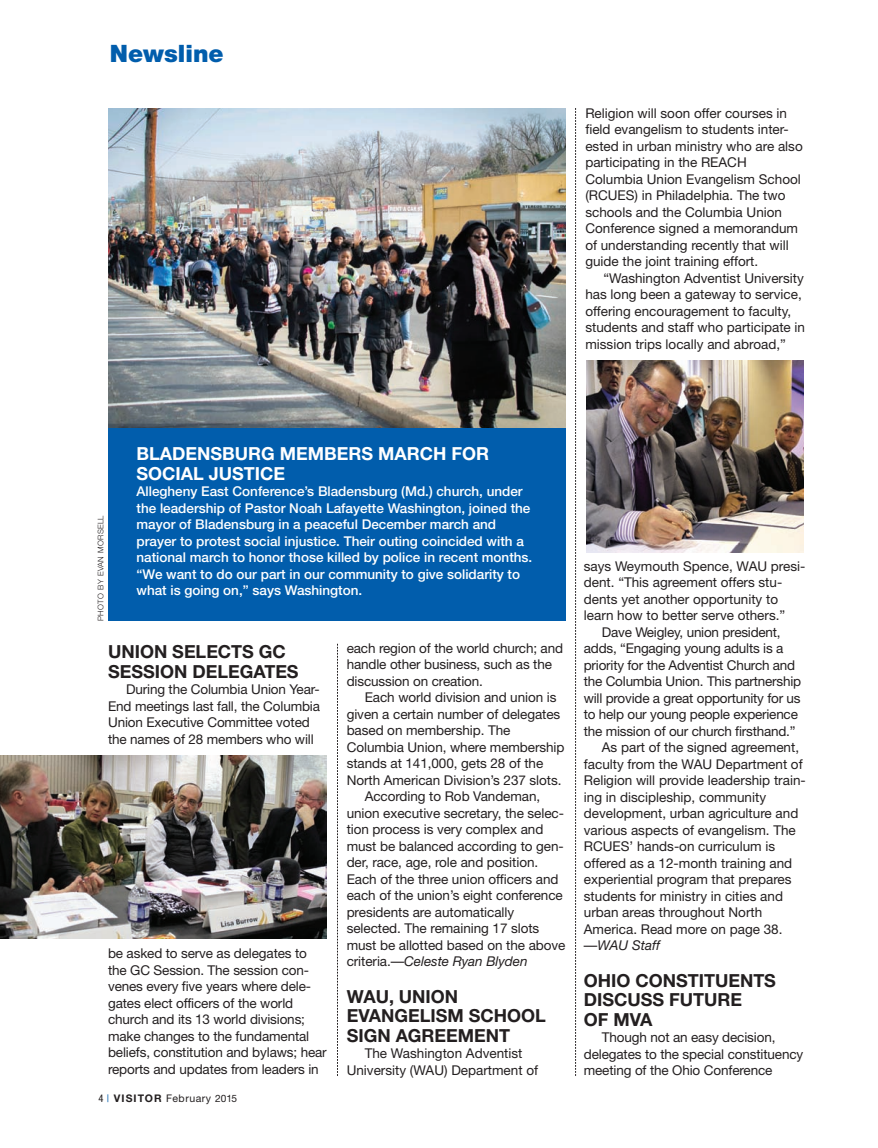
<style>
.page{position:relative;width:878px;height:1148px;background:#fff}
.page>*{position:absolute;margin:0;border:0;box-sizing:border-box;transform-origin:0 0}
.t1{font:900 24px "Helvetica Neue";color:#015dac}
.t2{font:700 18px/19.5px "Helvetica Neue";color:#231f20}
.t3{font:700 18px/19.5px "Helvetica Neue";color:#fff}
.t4{font:13.5px/16.5px "Helvetica Neue";letter-spacing:-.005em;color:#231f20}
.t5{font:500 13.5px/16.5px "Helvetica Neue";color:#fff}
.t6{font:italic 13.5px "Helvetica Neue";letter-spacing:-.005em;color:#231f20}
.t7{font:10.5px "Helvetica Neue";letter-spacing:.05em;color:#231f20}
.t8{font:300 7.8px "Helvetica Neue";letter-spacing:.035em;color:#231f20}
.s1{font-stretch:condensed}
.s2{font-stretch:condensed;color:#015dac}
.s3{font-weight:700}
.s4{font-size:10.2px}
.s5{font-style:normal}
</style>
<div class="page">
<svg style="left:575px;top:108px;width:1px;height:967px"></svg>
<svg style="left:337px;top:644px;width:1px;height:431px"></svg>
<img style="left:0;top:755px;width:327px;height:183px">
<div style="left:108px;top:426px;width:458px;height:194px;background:#015dac"></div>
<img style="left:108px;top:108px;width:458px;height:320px">
<img style="left:586px;top:360px;width:218px;height:192px">
<h1 class="t1" style="left:110px;top:45px;width:115px">Newsline</h1>
<p class="t4" style="left:585px;top:106px;width:219px">Religion will soon offer courses in field evangelism to students inter&shy;ested in urban ministry who are also participating in the REACH Columbia Union Evangelism School (RCUES) in Philadelphia. The two schools and the Columbia Union Conference signed a memorandum of understanding recently that will guide the joint training effort.</p>
<p class="t4" style="left:585px;top:271px;width:221px;text-indent:18px">“Washington Adventist University has long been a gateway to service, offering encouragement to faculty, students and staff who participate in mission trips locally and abroad,”</p>
<p class="t8" style="left:98px;top:621px;width:107px;rotate:-90deg">PHOTO BY EVAN MORSELL</p>
<h2 class="t3" style="left:136px;top:445px;width:354px">BLADENSBURG MEMBERS MARCH FOR<br>SOCIAL JUSTICE</h2>
<p class="t5" style="left:136px;top:484px;width:397px">Allegheny East Conference’s Bladensburg (Md.) church, under the leadership of Pastor Noah Lafayette Washington, joined the mayor of Bladensburg in a peaceful December march and prayer to protest social injustice. Their outing coincided with a national march to honor those killed by police in recent months. “We want to do our part in our community to give solidarity to what is going on,” says Washington.</p>
<h2 class="t2" style="left:108px;top:643px;width:192px">UNION SELECTS GC<br>SESSION DELEGATES</h2>
<p class="t4" style="left:108px;top:682px;width:213px;text-indent:18px">During the Columbia Union Year-End meetings last fall, the Columbia Union Executive Committee voted the names of 28 members who will</p>
<p class="t4" style="left:108px;top:946px;width:220px">be asked to serve as delegates to the GC Session. The session con&shy;venes every five years where dele&shy;gates elect officers of the world church and its 13 world divisions; make changes to the fundamental beliefs, constitution and bylaws; hear reports and updates from leaders in</p>
<p class="t7" style="left:98px;top:1094px;width:140px"><span class="s1">4</span> <span class="s2">|</span> <span class="s3">VISITOR</span> February <span class="s4">2015</span></p>
<p class="t4" style="left:347px;top:641px;width:218px">each region of the world church; and handle other business, such as the discussion on creation.</p>
<p class="t4" style="left:365px;top:690px;width:193px">Each world division and union is</p>
<p class="t4" style="left:347px;top:707px;width:215px">given a certain number of delegates</p>
<p class="t4" style="left:347px;top:723px;width:165px">based on membership. The</p>
<p class="t4" style="left:347px;top:740px;width:219px">Columbia Union, where membership</p>
<p class="t4" style="left:347px;top:756px;width:198px">stands at 141,000, gets 28 of the</p>
<p class="t4" style="left:347px;top:773px;width:216px">North American Division’s 237 slots.</p>
<p class="t4" style="left:365px;top:789px;width:177px">According to Rob Vandeman,</p>
<p class="t4" style="left:347px;top:806px;width:219px">union executive secretary, the selec-</p>
<p class="t4" style="left:347px;top:822px;width:198px">tion process is very complex and</p>
<p class="t4" style="left:347px;top:839px;width:218px">must be balanced according to gen-</p>
<p class="t4" style="left:347px;top:855px;width:193px">der, race, age, role and position.</p>
<p class="t4" style="left:347px;top:872px;width:213px">Each of the three union officers and</p>
<p class="t4" style="left:347px;top:888px;width:217px">each of the union’s eight conference</p>
<p class="t4" style="left:347px;top:905px;width:169px">presidents are automatically</p>
<p class="t4" style="left:347px;top:921px;width:194px">selected. The remaining 17 slots</p>
<p class="t4" style="left:347px;top:938px;width:220px">must be allotted based on the above</p>
<p class="t6" style="left:347px;top:956px;width:182px"><span class="s5">criteria.—</span>Celeste Ryan Blyden</p>
<h2 class="t2" style="left:346px;top:988px;width:201px">WAU, UNION<br>EVANGELISM SCHOOL<br>SIGN AGREEMENT</h2>
<p class="t4" style="left:347px;top:1046px;width:193px;text-align:center">The Washington Adventist<br>University (WAU) Department of</p>
<p class="t4" style="left:584px;top:559px;width:223px">says Weymouth Spence, WAU presi-</p>
<p class="t4" style="left:584px;top:575px;width:200px">dent. “This agreement offers stu-</p>
<p class="t4" style="left:584px;top:592px;width:196px">dents yet another opportunity to</p>
<p class="t4" style="left:584px;top:608px;width:203px">learn how to better serve others.”</p>
<p class="t4" style="left:602px;top:625px;width:180px">Dave Weigley, union president,</p>
<p class="t4" style="left:584px;top:641px;width:201px">adds, “Engaging young adults is a</p>
<p class="t4" style="left:584px;top:658px;width:213px">priority for the Adventist Church and</p>
<p class="t4" style="left:584px;top:674px;width:219px">the Columbia Union. This partnership</p>
<p class="t4" style="left:584px;top:691px;width:218px">will provide a great opportunity for us</p>
<p class="t4" style="left:584px;top:707px;width:215px">to help our young people experience</p>
<p class="t4" style="left:584px;top:724px;width:213px">the mission of our church firsthand.”</p>
<p class="t4" style="left:602px;top:740px;width:199px">As part of the signed agreement,</p>
<p class="t4" style="left:584px;top:757px;width:220px">faculty from the WAU Department of</p>
<p class="t4" style="left:584px;top:773px;width:223px">Religion will provide leadership train-</p>
<p class="t4" style="left:584px;top:790px;width:184px">ing in discipleship, community</p>
<p class="t4" style="left:584px;top:806px;width:216px">development, urban agriculture and</p>
<p class="t4" style="left:584px;top:823px;width:213px">various aspects of evangelism. The</p>
<p class="t4" style="left:584px;top:839px;width:193px">RCUES’ hands-on curriculum is</p>
<p class="t4" style="left:584px;top:856px;width:210px">offered as a 12-month training and</p>
<p class="t4" style="left:584px;top:872px;width:209px">experiential program that prepares</p>
<p class="t4" style="left:584px;top:889px;width:201px">students for ministry in cities and</p>
<p class="t4" style="left:584px;top:905px;width:180px">urban areas throughout North</p>
<p class="t4" style="left:584px;top:922px;width:200px">America. Read more on page 38.</p>
<p class="t6" style="left:584px;top:940px;width:78px"><span class="s5">—</span>WAU Staff</p>
<h2 class="t2" style="left:583px;top:972px;width:194px">OHIO CONSTITUENTS<br>DISCUSS FUTURE<br>OF MVA</h2>
<p class="t4" style="left:584px;top:1030px;width:221px;text-indent:18px">Though not an easy decision, delegates to the special constituency meeting of the Ohio Conference</p>
</div>
